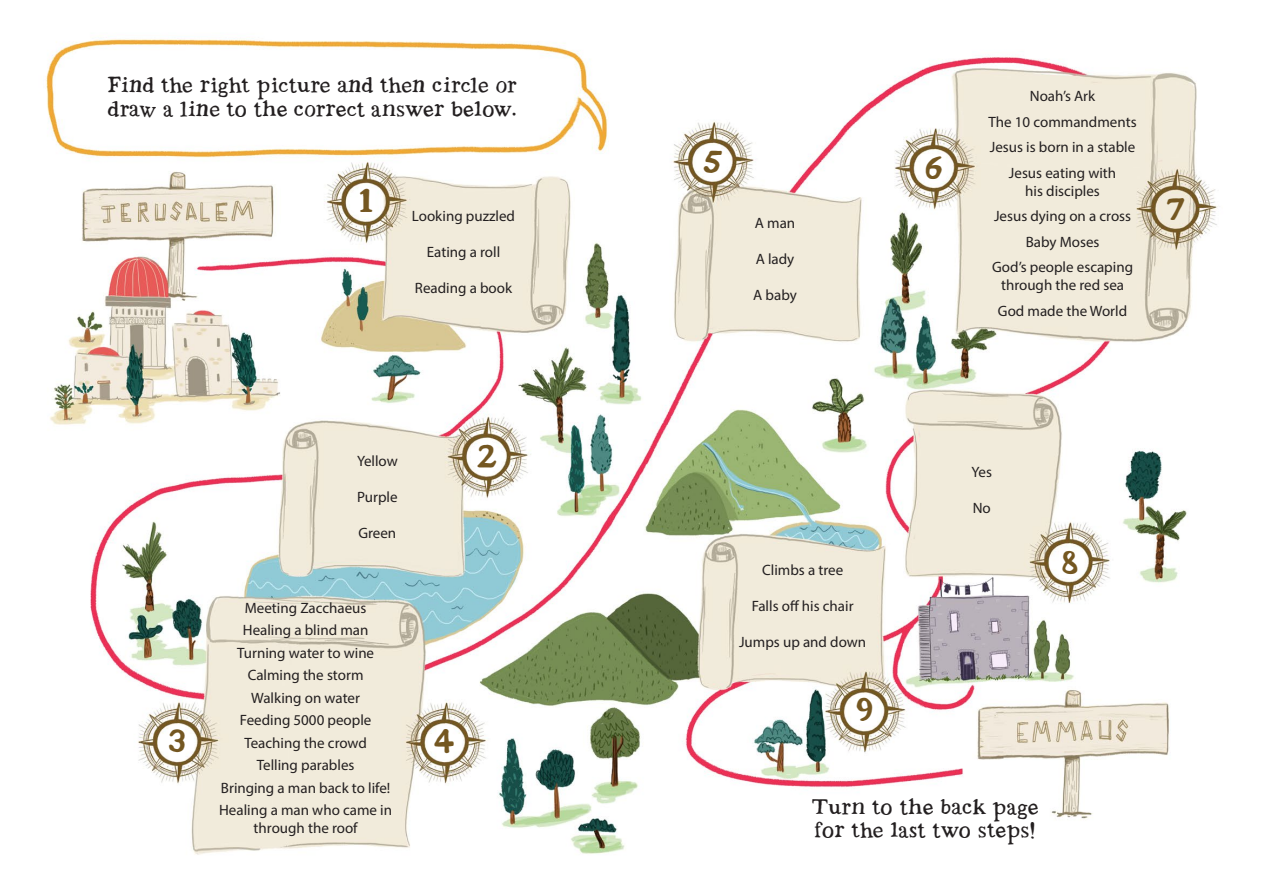
<style>
.page{position:relative;width:1263px;height:893px;background:#fff}
.page>*{position:absolute;margin:0;border:0;box-sizing:border-box;transform-origin:0 0}
.t1{font:700 30px "Strange Times";color:#745721}
.t2{font:19.5px/23.4px "Strange Times";color:#231f20}
.t3{font:15px/18px "Myriad Pro";color:#231f20;text-align:center}
</style>
<div class="page">
<img style="left:46px;top:39px;width:1172px;height:816px">
<p class="t2" style="left:107px;top:74px;width:411px">Find the right picture and then circle or draw a line to the correct answer below.</p>
<p class="t1" style="left:359px;top:184px;width:16px">1</p>
<p class="t3" style="left:412px;top:206px;width:105px">Looking puzzled</p>
<p class="t3" style="left:427px;top:242px;width:75px">Eating a roll</p>
<p class="t3" style="left:415px;top:278px;width:99px">Reading a book</p>
<p class="t3" style="left:357px;top:452px;width:42px">Yellow</p>
<p class="t3" style="left:357px;top:488px;width:42px">Purple</p>
<p class="t3" style="left:358px;top:524px;width:39px">Green</p>
<p class="t1" style="left:476px;top:439px;width:24px">2</p>
<p class="t3" style="left:245px;top:599px;width:123px">Meeting Zacchaeus</p>
<p class="t3" style="left:243px;top:621px;width:127px">Healing a blind man</p>
<p class="t3" style="left:237px;top:644px;width:139px">Turning water to wine</p>
<p class="t3" style="left:248px;top:666px;width:117px">Calming the storm</p>
<p class="t3" style="left:251px;top:689px;width:110px">Walking on water</p>
<p class="t3" style="left:240px;top:711px;width:133px">Feeding 5000 people</p>
<p class="t3" style="left:244px;top:734px;width:124px">Teaching the crowd</p>
<p class="t3" style="left:257px;top:756px;width:99px">Telling parables</p>
<p class="t3" style="left:221px;top:779px;width:171px">Bringing a man back to life!</p>
<p class="t3" style="left:219px;top:801px;width:174px">Healing a man who came in through the roof</p>
<p class="t1" style="left:168px;top:724px;width:21px">3</p>
<p class="t1" style="left:434px;top:725px;width:23px">4</p>
<p class="t1" style="left:703px;top:145px;width:22px">5</p>
<p class="t1" style="left:925px;top:151px;width:20px">6</p>
<p class="t3" style="left:755px;top:214px;width:42px">A man</p>
<p class="t3" style="left:756px;top:250px;width:40px">A lady</p>
<p class="t3" style="left:753px;top:286px;width:45px">A baby</p>
<p class="t3" style="left:1030px;top:87px;width:67px">Noah’s Ark</p>
<p class="t3" style="left:988px;top:112px;width:150px">The 10 commandments</p>
<p class="t3" style="left:990px;top:138px;width:147px">Jesus is born in a stable</p>
<p class="t3" style="left:1009px;top:163px;width:109px">Jesus eating with</p>
<p class="t3" style="left:1025px;top:181px;width:76px">his disciples</p>
<p class="t3" style="left:994px;top:207px;width:139px">Jesus dying on a cross</p>
<p class="t3" style="left:1026px;top:232px;width:75px">Baby Moses</p>
<p class="t3" style="left:992px;top:258px;width:142px">God’s people escaping</p>
<p class="t3" style="left:1001px;top:276px;width:125px">through the red sea</p>
<p class="t3" style="left:998px;top:301px;width:131px">God made the World</p>
<p class="t1" style="left:1166px;top:192px;width:21px">7</p>
<p class="t3" style="left:762px;top:560px;width:83px">Climbs a tree</p>
<p class="t3" style="left:752px;top:596px;width:103px">Falls off his chair</p>
<p class="t3" style="left:739px;top:632px;width:129px">Jumps up and down</p>
<p class="t1" style="left:856px;top:693px;width:20px">9</p>
<p class="t3" style="left:971px;top:463px;width:22px">Yes</p>
<p class="t3" style="left:973px;top:499px;width:20px">No</p>
<p class="t1" style="left:1062px;top:546px;width:19px">8</p>
<p class="t2" style="left:812px;top:796px;width:229px">Turn to the back page</p>
<p class="t2" style="left:815px;top:819px;width:223px">for the last two steps!</p>
</div>
